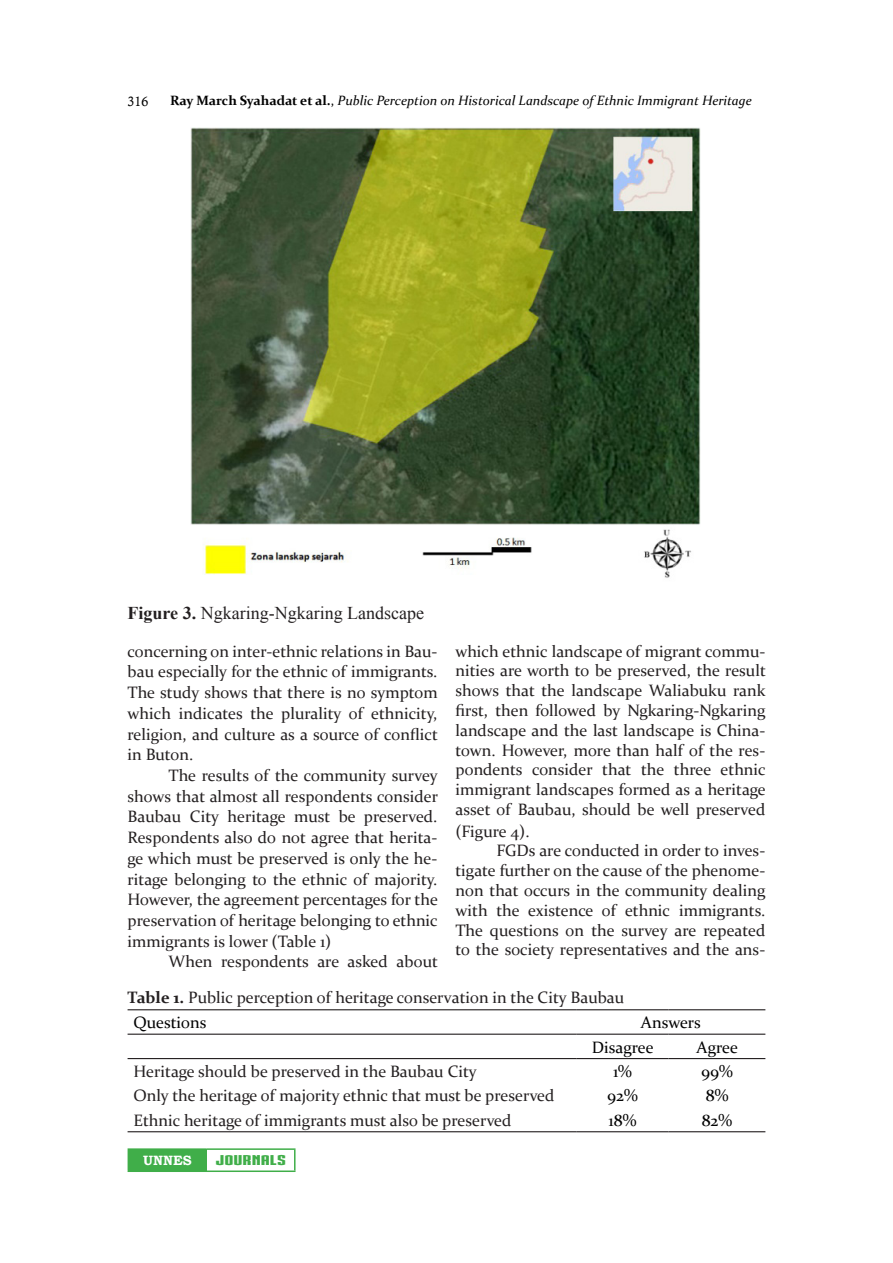
<style>
.page{position:relative;width:893px;height:1263px;background:#fff}
.page>*{position:absolute;margin:0;border:0;box-sizing:border-box;transform-origin:0 0}
.t1{font:18px "Times New Roman";color:#231f20}
.t2{font:16.5px/20.7px "Constantia";color:#231f20;text-align:justify}
.t3{font:16.5px/24.5px "Constantia";color:#000}
.t4{font:italic 13.5px "Constantia";color:#000}
.t5{font:13.5px "IRONMANOFWAR002 NCV";color:#40ae49;scale:1.53 1}
.t6{font:700 13.5px "Bookman Old Style";color:#fff}
.t7{font:13.5px "Calisto";color:#000}
.s1{font-weight:700;font-style:normal}
.s2{font-style:normal}
.s3{font-weight:700}
.s4{color:#000}
</style>
<div class="page">
<div style="left:128px;top:1149px;width:79px;height:22px;background:#40ae49"></div>
<hr style="left:128px;top:1148px;width:79px;height:2px;background:#40ae49">
<hr style="left:207px;top:1148px;width:89px;height:2px;background:#40ae49">
<hr style="left:294px;top:1150px;width:2px;height:20px;background:#40ae49">
<hr style="left:128px;top:1170px;width:79px;height:2px;background:#40ae49">
<hr style="left:207px;top:1170px;width:89px;height:2px;background:#40ae49">
<img style="left:191px;top:128px;width:510px;height:450px">
<hr style="left:128px;top:1009px;width:448px;height:1px;background:#231f20">
<hr style="left:576px;top:1009px;width:93px;height:1px;background:#231f20">
<hr style="left:669px;top:1009px;width:96px;height:1px;background:#231f20">
<hr style="left:128px;top:1033px;width:448px;height:2px;background:#231f20">
<hr style="left:576px;top:1033px;width:93px;height:2px;background:#231f20">
<hr style="left:669px;top:1033px;width:96px;height:2px;background:#231f20">
<hr style="left:128px;top:1058px;width:448px;height:1px;background:#231f20">
<hr style="left:576px;top:1058px;width:93px;height:1px;background:#231f20">
<hr style="left:669px;top:1058px;width:96px;height:1px;background:#231f20">
<hr style="left:128px;top:1131px;width:448px;height:1px;background:#231f20">
<hr style="left:576px;top:1131px;width:93px;height:1px;background:#231f20">
<hr style="left:669px;top:1131px;width:96px;height:1px;background:#231f20">
<p class="t7" style="left:128px;top:96px;width:22px">316</p>
<p class="t4" style="left:170px;top:95px;width:583px"><span class="s1">Ray March Syahadat et al.</span><span class="s2">,</span> Public Perception on Historical Landscape of Ethnic Immigrant Heritage</p>
<p class="t1" style="left:128px;top:607px;width:298px"><span class="s3">Figure 3.</span> Ngkaring-Ngkaring Landscape</p>
<p class="t2" style="left:128px;top:642px;width:312px">concerning on inter-ethnic relations in Bau&shy;bau especially for the ethnic of immigrants.<br>The study shows that there is no symptom which indicates the plurality of ethnicity, religion, and culture as a source of conflict in Buton.</p>
<p class="t2" style="left:128px;top:766px;width:312px;text-indent:41px">The results of the community survey shows that almost all respondents consider Baubau City heritage must be preserved.<br>Respondents also do not agree that herita&shy;ge which must be preserved is only the he&shy;ritage belonging to the ethnic of majority.<br>However, the agreement percentages for the preservation of heritage belonging to ethnic immigrants is lower (Table 1)</p>
<p class="t2" style="left:169px;top:953px;width:271px">When respondents are asked about</p>
<p class="t2" style="left:455px;top:642px;width:312px;line-height:19.8px">which ethnic landscape of migrant commu&shy;nities are worth to be preserved, the result shows that the landscape Waliabuku rank first, then followed by Ngkaring-Ngkaring landscape and the last landscape is China&shy;town. However, more than half of the res&shy;pondents consider that the three ethnic immigrant landscapes formed as a heritage asset of Baubau, should be well preserved</p>
<p class="t2" style="left:455px;top:820px;width:76px">(Figure 4).</p>
<p class="t2" style="left:496px;top:842px;width:270px">FGDs are conducted in order to inves-</p>
<p class="t2" style="left:455px;top:862px;width:311px">tigate further on the cause of the phenome-</p>
<p class="t2" style="left:455px;top:881px;width:311px">non that occurs in the community dealing</p>
<p class="t2" style="left:455px;top:901px;width:311px">with the existence of ethnic immigrants.</p>
<p class="t2" style="left:455px;top:921px;width:311px">The questions on the survey are repeated</p>
<p class="t2" style="left:455px;top:941px;width:311px">to the society representatives and the ans-</p>
<p class="t2" style="left:134px;top:984px;width:492px;line-height:24.9px;text-indent:-6px"><span class="s3">Table 1.</span> Public perception of heritage conservation in the City Baubau<br><span class="s4">Questions</span></p>
<p class="t3" style="left:592px;top:1012px;width:111px;text-indent:49px">Answers<br>Disagree</p>
<p class="t3" style="left:696px;top:1036px;width:43px">Agree</p>
<p class="t2" style="left:134px;top:1062px;width:345px">Heritage should be preserved in the Baubau City</p>
<p class="t3" style="left:613px;top:1058px;width:20px">1%</p>
<p class="t3" style="left:701px;top:1058px;width:33px">99%</p>
<p class="t2" style="left:134px;top:1087px;width:422px">Only the heritage of majority ethnic that must be preserved</p>
<p class="t3" style="left:607px;top:1083px;width:32px">92%</p>
<p class="t3" style="left:706px;top:1083px;width:24px">8%</p>
<p class="t2" style="left:134px;top:1111px;width:379px">Ethnic heritage of immigrants must also be preserved</p>
<p class="t3" style="left:609px;top:1107px;width:29px">18%</p>
<p class="t3" style="left:702px;top:1107px;width:32px">82%</p>
<p class="t6" style="left:143px;top:1152px;width:50px">UNNES</p>
<p class="t5" style="left:215px;top:1153px;width:48px">JOURNALS</p>
</div>
